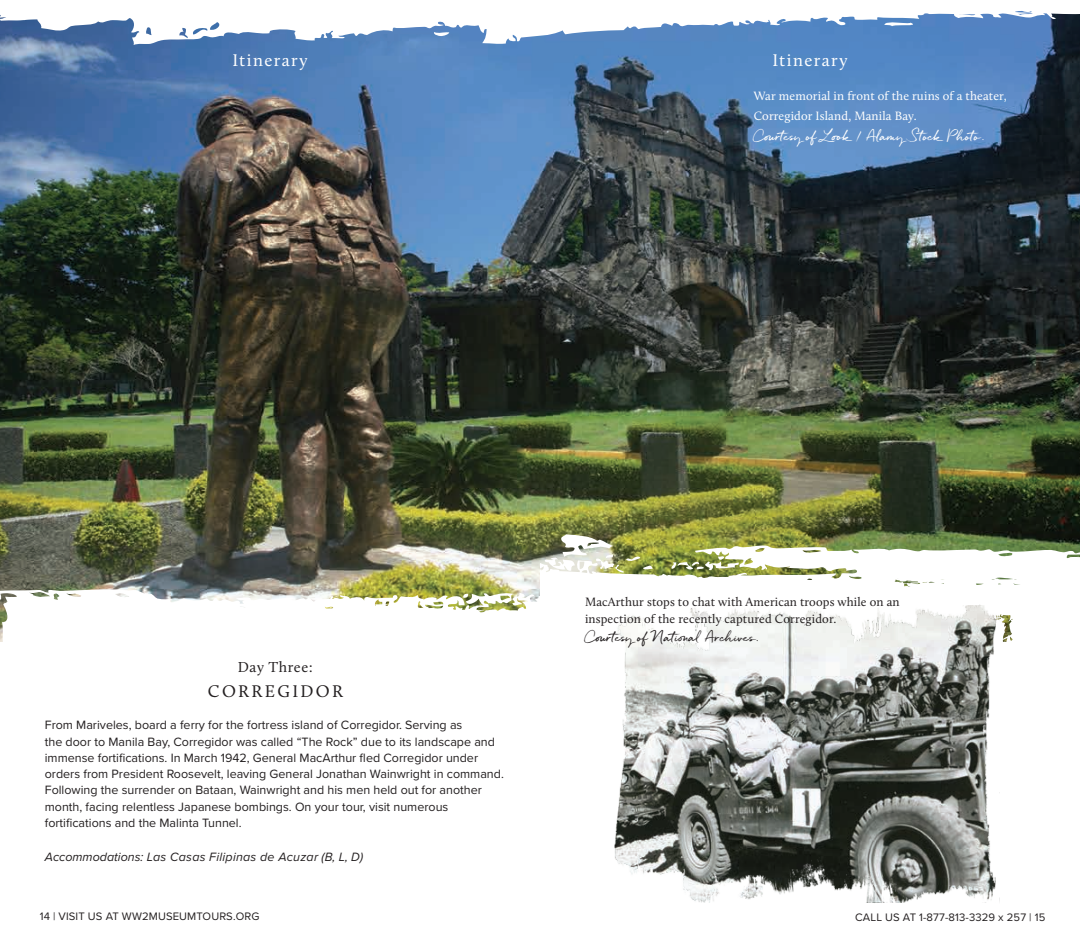
<style>
.page{position:relative;width:1080px;height:945px;background:#fff}
.page>*{position:absolute;margin:0;border:0;box-sizing:border-box;transform-origin:0 0}
.t1{font:17.5px "Calluna";color:#fff}
.t2{font:17.5px "Calluna";letter-spacing:.135em;color:#231f20}
.t3{font:15px "Calluna";color:#231f20}
.t4{font:12.5px/16.2px "Proxima Nova";color:#231f20}
.t5{font:12.5px/17.5px "Calluna";letter-spacing:.01em;color:#231f20}
.t6{font:12.5px/20px "Calluna";letter-spacing:.01em;color:#fff}
.t7{font:italic 12.5px "Proxima Nova";letter-spacing:.02em;color:#231f20}
.t8{font:12.5px "Quickbrush";letter-spacing:.01em;color:#fff}
.t9{font:12.5px "Quickbrush";letter-spacing:.01em;color:#231f20}
.t10{font:11.25px "Proxima Nova";letter-spacing:.01em;color:#231f20}
</style>
<div class="page">
<img style="left:0;top:45px;width:1080px;height:500px">
<svg style="left:0;top:11px;width:1080px;height:34px"></svg>
<svg style="left:433px;top:32px;width:16px;height:4px"></svg>
<svg style="left:884px;top:20px;width:37px;height:7px"></svg>
<svg style="left:653px;top:545px;width:427px;height:97px"></svg>
<svg style="left:671px;top:555px;width:69px;height:17px"></svg>
<img style="left:614px;top:605px;width:386px;height:298px">
<img style="left:0;top:534px;width:653px;height:113px">
<h1 class="t1" style="left:232px;top:49px;width:77px">Itinerary</h1>
<h1 class="t1" style="left:772px;top:49px;width:77px">Itinerary</h1>
<p class="t6" style="left:754px;top:86px;width:254px">War memorial in front of the ruins of a theater,<br>Corregidor Island, Manila Bay.</p>
<p class="t8" style="left:754px;top:129px;width:233px">Courtesy of Look / Alamy Stock Photo.</p>
<p class="t3" style="left:238px;top:658px;width:77px">Day Three:</p>
<h1 class="t2" style="left:208px;top:680px;width:137px">CORREGIDOR</h1>
<p class="t4" style="left:45px;top:717px;width:461px">From Mariveles, board a ferry for the fortress island of Corregidor. Serving as<br>the door to Manila Bay, Corregidor was called “The Rock” due to its landscape and immense fortifications. In March 1942, General MacArthur fled Corregidor under orders from President Roosevelt, leaving General Jonathan Wainwright in command.<br>Following the surrender on Bataan, Wainwright and his men held out for another month, facing relentless Japanese bombings. On your tour, visit numerous fortifications and the Malinta Tunnel.</p>
<p class="t7" style="left:45px;top:847px;width:320px">Accommodations: Las Casas Filipinas de Acuzar (B, L, D)</p>
<p class="t5" style="left:585px;top:593px;width:316px">MacArthur stops to chat with American troops while on an inspection of the recently captured Corregidor.</p>
<p class="t9" style="left:585px;top:629px;width:176px">Courtesy of National Archives.</p>
<p class="t10" style="left:40px;top:908px;width:221px">14 | VISIT US AT WW2MUSEUMTOURS.ORG</p>
<p class="t10" style="left:855px;top:909px;width:192px">CALL US AT 1-877-813-3329 x 257 | 15</p>
</div>
